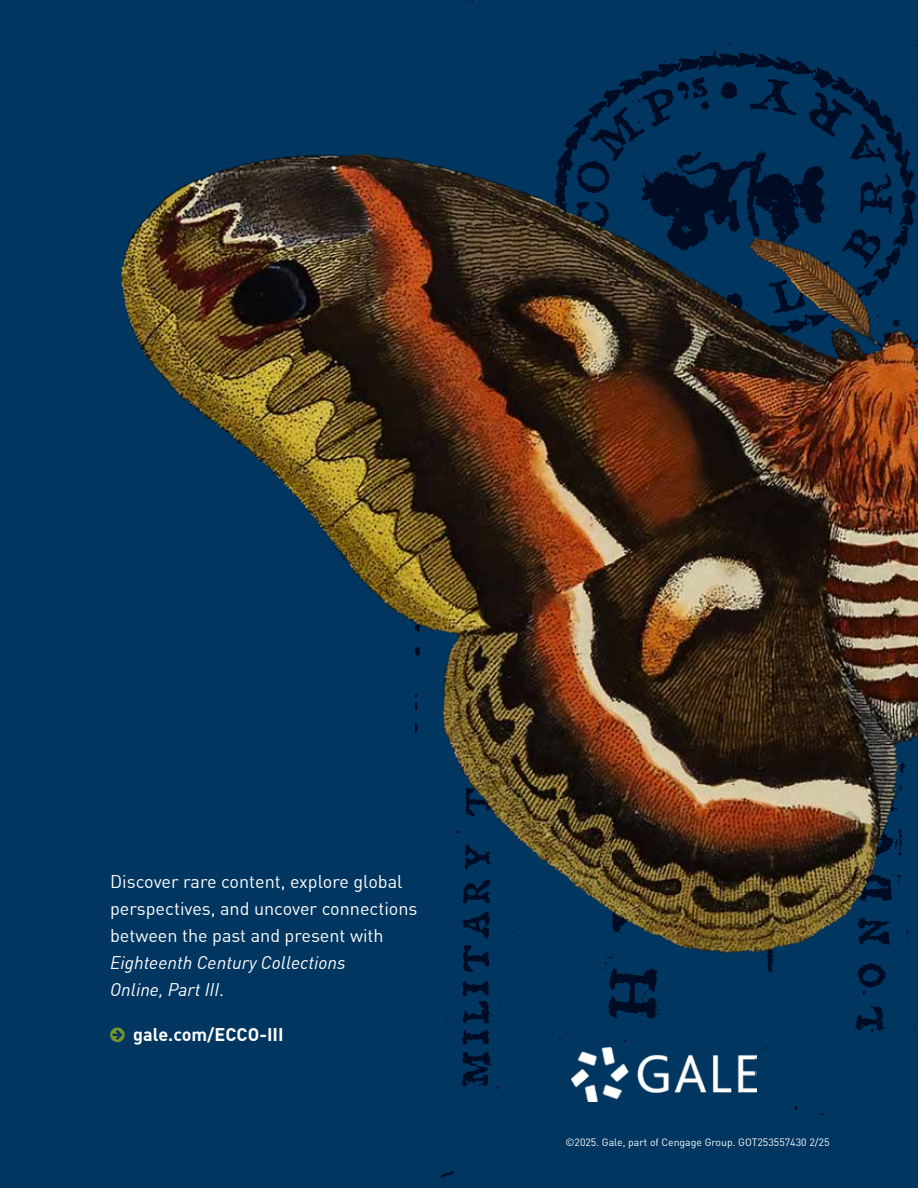
<style>
.page{position:relative;width:918px;height:1188px;background:#003660}
.page>*{position:absolute;margin:0;border:0;box-sizing:border-box;transform-origin:0 0}
.t1{font:18px/27px "DIN Offc";color:#fff}
.t2{font:italic 18px/27px "DIN Offc";color:#fff}
.t3{font:700 18px "DIN Offc";color:#fff}
.t4{font:10.5px "DIN Offc";color:#fff}
.s1{font-style:normal}
</style>
<div class="page">
<img style="left:416px;top:0;width:502px;height:1178px">
<img style="left:122px;top:77px;width:796px;height:912px">
<img style="left:572px;top:1048px;width:185px;height:54px">
<svg style="left:110px;top:1028px;width:15px;height:14px"></svg>
<p class="t1" style="left:110px;top:868px;width:309px">Discover rare content, explore global perspectives, and uncover connections between the past and present with</p>
<p class="t2" style="left:110px;top:949px;width:237px">Eighteenth Century Collections<br>Online, Part III<span class="s1">.</span></p>
<p class="t3" style="left:133px;top:1022px;width:152px">gale.com/ECCO-III</p>
<p class="t4" style="left:565px;top:1136px;width:266px">©2025. Gale, part of Cengage Group. GOT253557430 2/25</p>
</div>
